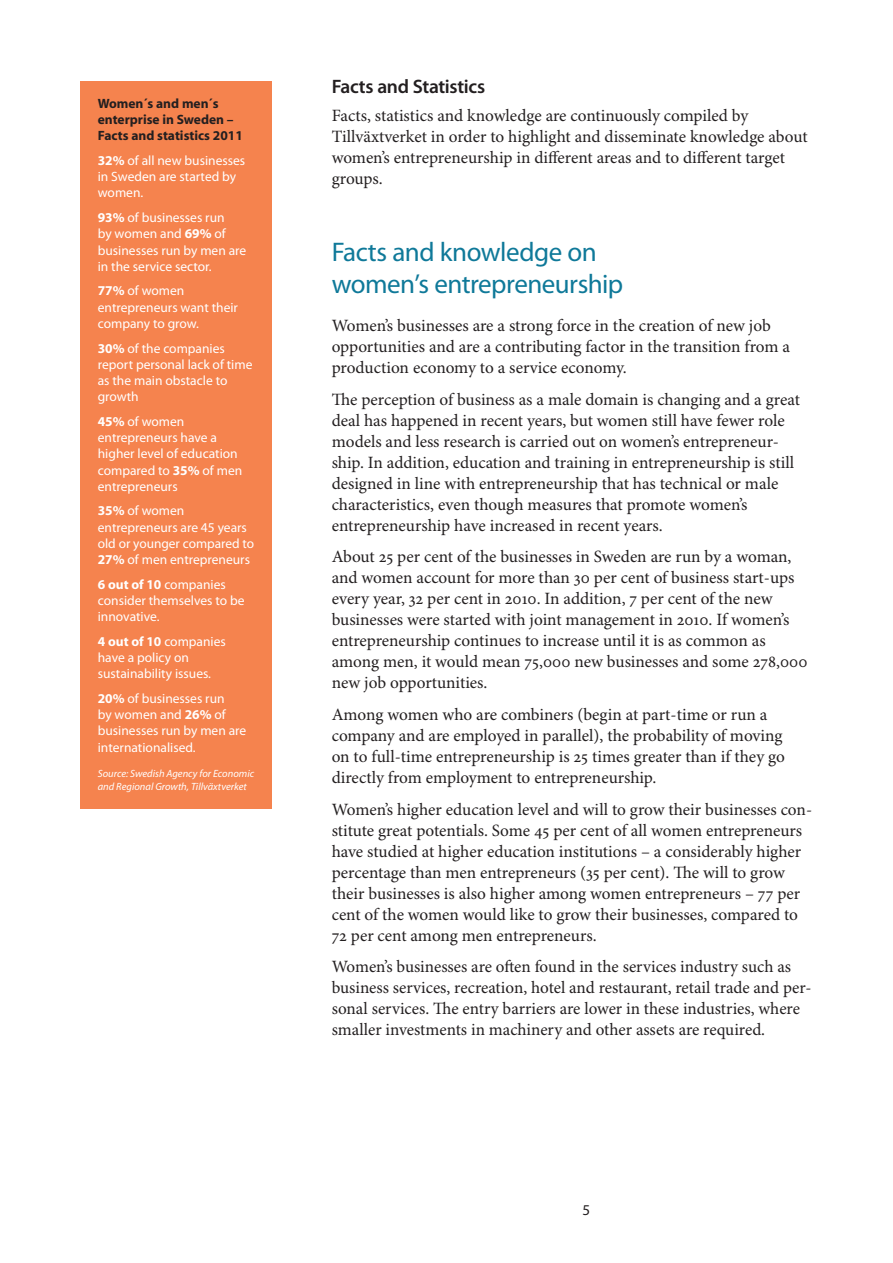
<style>
.page{position:relative;width:893px;height:1263px;background:#fff}
.page>*{position:absolute;margin:0;border:0;box-sizing:border-box;transform-origin:0 0}
.t1{font:27px/32.4px "Myriad Pro";letter-spacing:-.02em;color:#0f7999}
.t2{font:600 19.5px "Myriad Pro";color:#231f20}
.t3{font:17.25px/21px "Minion Pro";color:#231f20}
.t4{font:15px "Myriad Pro";color:#231f20}
.t5{font:13.5px/16.2px "Myriad Pro";color:#fff}
.t6{font:700 13.5px/16.2px "Myriad";color:#231f20}
.t7{font:italic 10.5px/12.6px "Myriad Pro";color:#fff}
.s1{font-family:"Myriad";font-weight:700}
</style>
<div class="page">
<div style="left:81px;top:81px;width:191px;height:728px;background:#f5834e"></div>
<p class="t6" style="left:98px;top:96px;width:147px">Women´s and men´s enterprise in Sweden –<br>Facts and statistics 2011</p>
<p class="t5" style="left:98px;top:153px;width:149px"><span class="s1">32%</span> of all new businesses in Sweden are started by women.</p>
<p class="t5" style="left:98px;top:210px;width:150px"><span class="s1">93%</span> of businesses run<br>by women and <span class="s1">69%</span> of businesses run by men are in the service sector.</p>
<p class="t5" style="left:98px;top:283px;width:142px"><span class="s1">77%</span> of women entrepreneurs want their company to grow.</p>
<p class="t5" style="left:98px;top:340px;width:156px"><span class="s1">30%</span> of the companies report personal lack of time as the main obstacle to growth</p>
<p class="t5" style="left:98px;top:413px;width:146px"><span class="s1">45%</span> of women entrepreneurs have a higher level of education compared to <span class="s1">35%</span> of men entrepreneurs</p>
<p class="t5" style="left:98px;top:503px;width:158px"><span class="s1">35%</span> of women entrepreneurs are 45 years old or younger compared to<br><span class="s1">27%</span> of men entrepreneurs</p>
<p class="t5" style="left:98px;top:576px;width:148px"><span class="s1">6 out of 10</span> companies consider themselves to be innovative.</p>
<p class="t5" style="left:98px;top:633px;width:130px"><span class="s1">4 out of 10</span> companies have a policy on sustainability issues.</p>
<p class="t5" style="left:98px;top:691px;width:150px"><span class="s1">20%</span> of businesses run<br>by women and <span class="s1">26%</span> of businesses run by men are internationalised.</p>
<p class="t7" style="left:98px;top:767px;width:158px">Source: Swedish Agency for Economic and Regional Growth, Tillväxtverket</p>
<p class="t2" style="left:332px;top:76px;width:155px">Facts and Statistics</p>
<p class="t3" style="left:332px;top:105px;width:477px">Facts, statistics and knowledge are continuously compiled by Tillväxtverket in order to highlight and disseminate knowledge about women’s entrepreneurship in different areas and to different target groups.</p>
<h1 class="t1" style="left:332px;top:236px;width:293px">Facts and knowledge on women’s entrepreneurship</h1>
<p class="t3" style="left:332px;top:316px;width:460px">Women’s businesses are a strong force in the creation of new job opportunities and are a contributing factor in the transition from a production economy to a service economy.</p>
<p class="t3" style="left:332px;top:389px;width:470px">The perception of business as a male domain is changing and a great deal has happened in recent years, but women still have fewer role models and less research is carried out on women’s entrepreneur&shy;ship. In addition, education and training in entrepreneurship is still designed in line with entrepreneurship that has technical or male characteristics, even though measures that promote women’s entrepreneurship have increased in recent years.</p>
<p class="t3" style="left:332px;top:547px;width:477px">About 25 per cent of the businesses in Sweden are run by a woman, and women account for more than 30 per cent of business start-ups every year, 32 per cent in 2010. In addition, 7 per cent of the new businesses were started with joint management in 2010. If women’s entrepreneurship continues to increase until it is as common as among men, it would mean 75,000 new businesses and some 278,000 new job opportunities.</p>
<p class="t3" style="left:332px;top:705px;width:455px">Among women who are combiners (begin at part-time or run a company and are employed in parallel), the probability of moving on to full-time entrepreneurship is 25 times greater than if they go directly from employment to entrepreneurship.</p>
<p class="t3" style="left:332px;top:799px;width:482px">Women’s higher education level and will to grow their businesses con&shy;stitute great potentials. Some 45 per cent of all women entrepreneurs have studied at higher education institutions – a considerably higher percentage than men entrepreneurs (35 per cent). The will to grow their businesses is also higher among women entrepreneurs – 77 per cent of the women would like to grow their businesses, compared to 72 per cent among men entrepreneurs.</p>
<p class="t3" style="left:332px;top:957px;width:481px">Women’s businesses are often found in the services industry such as business services, recreation, hotel and restaurant, retail trade and per&shy;sonal services. The entry barriers are lower in these industries, where smaller investments in machinery and other assets are required.</p>
<p class="t4" style="left:583px;top:1201px;width:9px">5</p>
</div>
